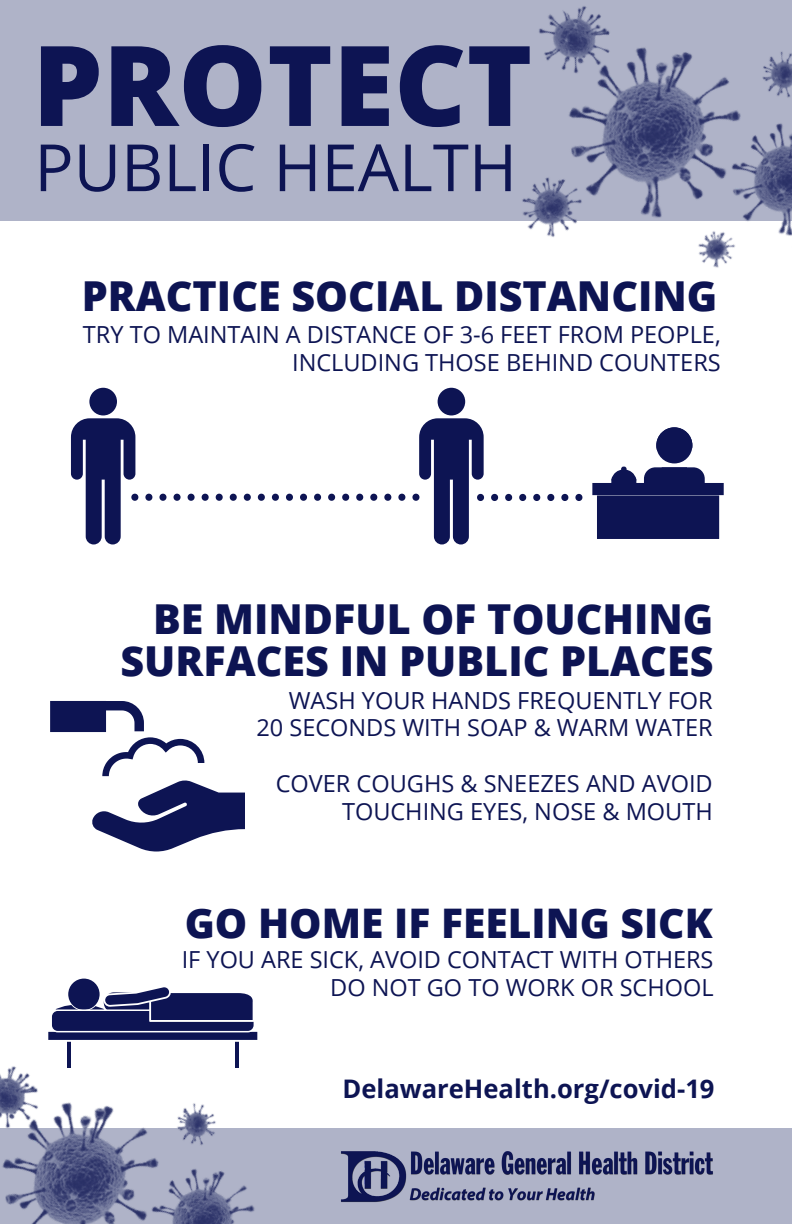
<style>
.page{position:relative;width:792px;height:1224px;background:#fff}
.page>*{position:absolute;margin:0;border:0;box-sizing:border-box;transform-origin:0 0}
.t1{font:800 111.5px "Open Sans";color:#0d1453}
.t2{font:65.2px "Open Sans";color:#0d1453}
.t3{font:800 41.3px/41.6px "Open Sans";color:#0d1453;text-align:right}
.t4{font:800 40.8px "Open Sans";color:#0d1453}
.t5{font:700 25.6px "Open Sans";color:#0d1453}
.t6{font:23.5px/27.7px "Open Sans";color:#0d1453;text-align:right}
</style>
<div class="page">
<div style="left:0;top:0;width:792px;height:221px;background:#afb3c8"></div>
<div style="left:0;top:1128px;width:792px;height:96px;background:#afb3c8"></div>
<div style="left:89px;top:388px;width:28px;height:27px;background:#0d1453;border-radius:50%"></div>
<svg style="left:491px;top:494px;width:7px;height:7px"></svg>
<svg style="left:505px;top:494px;width:7px;height:7px"></svg>
<svg style="left:519px;top:494px;width:7px;height:7px"></svg>
<svg style="left:533px;top:494px;width:7px;height:7px"></svg>
<svg style="left:547px;top:494px;width:7px;height:7px"></svg>
<svg style="left:561px;top:494px;width:7px;height:7px"></svg>
<svg style="left:575px;top:494px;width:7px;height:7px"></svg>
<svg style="left:71px;top:418px;width:67px;height:127px"></svg>
<svg style="left:145px;top:494px;width:7px;height:7px"></svg>
<svg style="left:159px;top:494px;width:7px;height:7px"></svg>
<svg style="left:174px;top:494px;width:7px;height:7px"></svg>
<svg style="left:188px;top:494px;width:7px;height:7px"></svg>
<svg style="left:202px;top:494px;width:7px;height:7px"></svg>
<svg style="left:216px;top:494px;width:7px;height:7px"></svg>
<svg style="left:230px;top:494px;width:7px;height:7px"></svg>
<svg style="left:244px;top:494px;width:7px;height:7px"></svg>
<svg style="left:258px;top:494px;width:7px;height:7px"></svg>
<svg style="left:272px;top:494px;width:7px;height:7px"></svg>
<svg style="left:286px;top:418px;width:198px;height:127px"></svg>
<svg style="left:592px;top:427px;width:132px;height:112px"></svg>
<svg style="left:50px;top:701px;width:195px;height:151px"></svg>
<img style="left:437px;top:6px;width:355px;height:409px">
<img style="left:0;top:978px;width:258px;height:246px">
<img style="left:341px;top:1151px;width:372px;height:51px">
<h1 class="t1" style="left:32px;top:7px;width:501px">PROTECT</h1>
<h2 class="t2" style="left:34px;top:122px;width:484px">PUBLIC HEALTH</h2>
<h3 class="t3" style="left:82px;top:274px;width:637px">PRACTICE SOCIAL DISTANCING</h3>
<p class="t6" style="left:83px;top:320px;width:639px">TRY TO MAINTAIN A DISTANCE OF 3-6 FEET FROM PEOPLE,<br>INCLUDING THOSE BEHIND COUNTERS</p>
<h3 class="t3" style="left:121px;top:597px;width:595px">BE MINDFUL OF TOUCHING<br>SURFACES IN PUBLIC PLACES</h3>
<p class="t6" style="left:256px;top:686px;width:458px">WASH YOUR HANDS FREQUENTLY FOR<br>20 SECONDS WITH SOAP &amp; WARM WATER</p>
<p class="t6" style="left:276px;top:769px;width:439px">COVER COUGHS &amp; SNEEZES AND AVOID<br>TOUCHING EYES, NOSE &amp; MOUTH</p>
<h3 class="t4" style="left:185px;top:894px;width:530px">GO HOME IF FEELING SICK</h3>
<p class="t6" style="left:182px;top:945px;width:533px">IF YOU ARE SICK, AVOID CONTACT WITH OTHERS<br>DO NOT GO TO WORK OR SCHOOL</p>
<p class="t5" style="left:343px;top:1071px;width:373px">DelawareHealth.org/covid-19</p>
</div>
